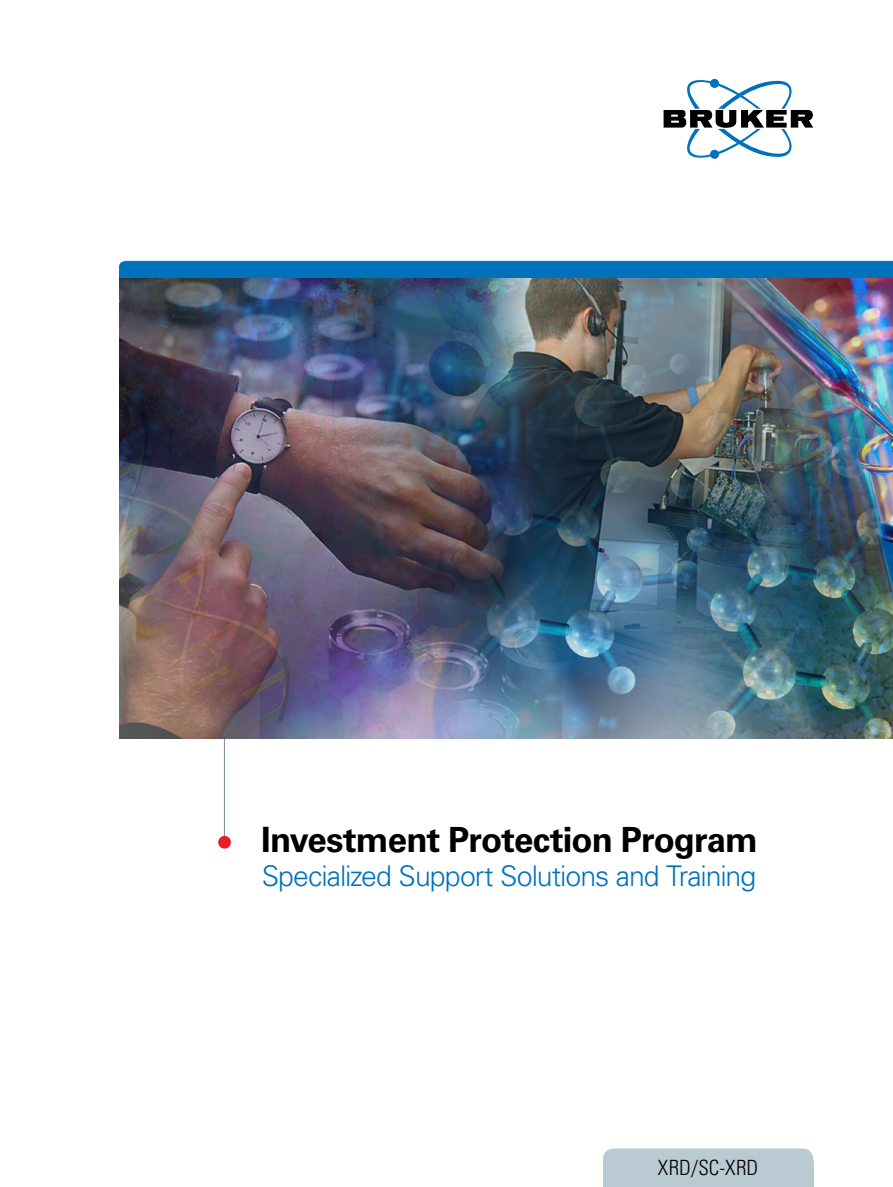
<style>
.page{position:relative;width:893px;height:1187px;background:#fff}
.page>*{position:absolute;margin:0;border:0;box-sizing:border-box;transform-origin:0 0}
.t1{font:700 34.8px "Univers LT Std";letter-spacing:-.025em;color:#000}
.t2{font:300 28.5px "Univers LT Std";letter-spacing:-.035em;color:#0072bc}
.t3{font:300 condensed 21px "Univers";color:#000}
</style>
<div class="page">
<hr style="left:224px;top:608px;width:1px;height:230px;background:#748a96">
<div style="left:218px;top:835px;width:13px;height:13px;background:#ed1d24;border-radius:50%"></div>
<div style="left:603px;top:1161px;width:210px;height:25px;background:#bacad3"></div>
<div style="left:603px;top:1148px;width:210px;height:24px;background:#bacad3;border-radius:11px"></div>
<div style="left:119px;top:261px;width:774px;height:17px;background:#0072bc"></div>
<svg style="left:664px;top:79px;width:149px;height:80px"></svg>
<img style="left:119px;top:278px;width:774px;height:460px">
<p class="t1" style="left:261px;top:818px;width:498px">Investment Protection Program</p>
<p class="t2" style="left:262px;top:858px;width:496px">Specialized Support Solutions and Training</p>
<p class="t3" style="left:658px;top:1155px;width:102px">XRD/SC-XRD</p>
</div>
